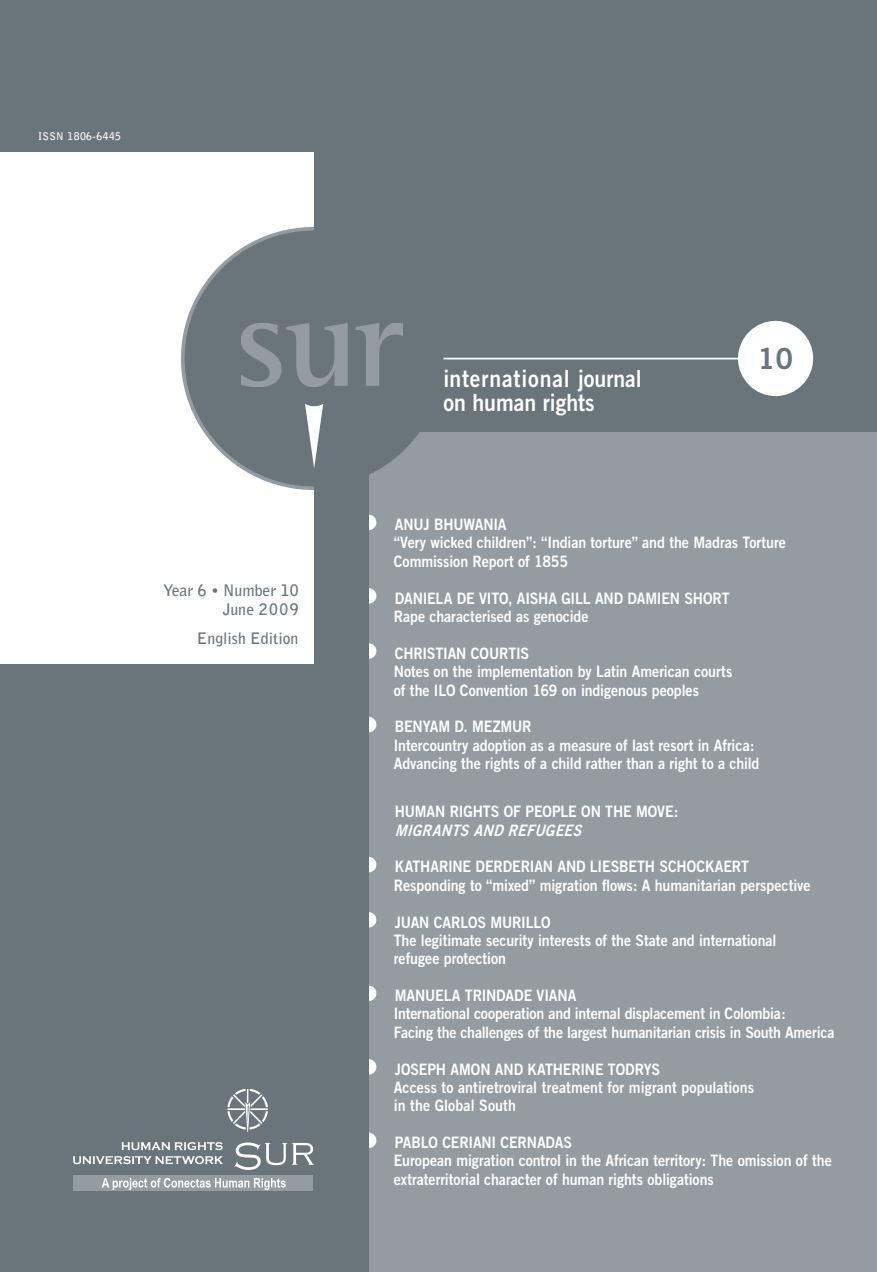
<style>
.page{position:relative;width:877px;height:1272px;background:#fff}
.page>*{position:absolute;margin:0;border:0;box-sizing:border-box;transform-origin:0 0}
.t1{font:29.05px "Trade Gothic Bold Two";color:#6a747b}
.t2{font:23.62px/24px "Trade Gothic Bold Two";color:#fff;scale:.9 1}
.CAPA_TIT{font:15.75px/18.4px "Trade Gothic Bold Two";letter-spacing:-.005em;color:#fff;scale:.9 1}
.CAPA_AUTOR{font:15.75px "Trade Gothic Bold Two";letter-spacing:-.01em;color:#fff;scale:.9 1}
.CAPA_AUTOR-2{font:italic 15.75px "Trade Gothic Bold Two";color:#fff;scale:.9 1}
.CAPA_ANO1{font:700 15.75px "Bell Gothic Std";color:#6a747b}
.capaREVISTA_DE{font:700 15.75px "Bell Gothic Std";color:#6a747b}
.CAPA_ANO1-2{font:700 15.75px "Bell Gothic Std";letter-spacing:.06em;color:#6a747b}
.t3{font:700 10.5px "Bell Gothic Std";letter-spacing:.04em;color:#fff}
</style>
<div class="page">
<div style="left:0;top:0;width:877px;height:1271px;background:#6a747b"></div>
<div style="left:0;top:152px;width:313px;height:512px;background:#fff"></div>
<div style="left:369px;top:432px;width:508px;height:839px;background:#959ca1"></div>
<div style="left:184px;top:228px;width:259px;height:259px;background:#6a747b;border-radius:50%"></div>
<img style="left:313px;top:404px;width:10px;height:63px">
<img style="left:182px;top:227px;width:131px;height:262px">
<img style="left:241px;top:323px;width:161px;height:64px">
<hr style="left:443px;top:358px;width:311px;height:1px;background:#fff">
<div style="left:738px;top:321px;width:75px;height:75px;background:#fff;border-radius:50%"></div>
<div style="left:73px;top:1175px;width:239px;height:15px;background:#959ca1"></div>
<img style="left:74px;top:1089px;width:239px;height:100px">
<svg style="left:369px;top:514px;width:7px;height:16px"></svg>
<svg style="left:369px;top:588px;width:7px;height:15px"></svg>
<svg style="left:369px;top:643px;width:7px;height:15px"></svg>
<svg style="left:369px;top:717px;width:7px;height:15px"></svg>
<svg style="left:369px;top:857px;width:7px;height:15px"></svg>
<svg style="left:369px;top:912px;width:7px;height:15px"></svg>
<svg style="left:369px;top:985px;width:7px;height:16px"></svg>
<svg style="left:369px;top:1059px;width:7px;height:15px"></svg>
<svg style="left:369px;top:1132px;width:7px;height:16px"></svg>
<p class="t3" style="left:38px;top:130px;width:85px">ISSN 1806-6445</p>
<p class="CAPA_ANO1" style="left:163px;top:581px;width:137px">Year 6 • Number 10</p>
<p class="CAPA_ANO1-2" style="left:223px;top:600px;width:77px">June 2009</p>
<p class="capaREVISTA_DE" style="left:197px;top:629px;width:103px">English Edition</p>
<p class="t2" style="left:443px;top:366px;width:222px">international journal on human rights</p>
<p class="t1" style="left:757px;top:341px;width:37px">10</p>
<p class="CAPA_AUTOR" style="left:395px;top:514px;width:126px">ANUJ BHUWANIA</p>
<p class="CAPA_TIT" style="left:394px;top:533px;width:437px">“Very wicked children”: “Indian torture” and the Madras Torture<br>Commission Report of 1855</p>
<p class="CAPA_AUTOR" style="left:395px;top:588px;width:373px">DANIELA DE VITO, AISHA GILL AND DAMIEN SHORT</p>
<p class="CAPA_TIT" style="left:394px;top:607px;width:218px">Rape characterised as genocide</p>
<p class="CAPA_AUTOR" style="left:395px;top:643px;width:151px">CHRISTIAN COURTIS</p>
<p class="CAPA_TIT" style="left:394px;top:662px;width:378px">Notes on the implementation by Latin American courts of the ILO Convention 169 on indigenous peoples</p>
<p class="CAPA_AUTOR" style="left:395px;top:717px;width:153px">BENYAM D. MEZMUR</p>
<p class="CAPA_TIT" style="left:394px;top:735px;width:408px">Intercountry adoption as a measure of last resort in Africa:<br>Advancing the rights of a child rather than a right to a child</p>
<p class="CAPA_AUTOR" style="left:395px;top:801px;width:317px">HUMAN RIGHTS OF PEOPLE ON THE MOVE:</p>
<p class="CAPA_AUTOR-2" style="left:395px;top:820px;width:214px">MIGRANTS AND REFUGEES</p>
<p class="CAPA_AUTOR" style="left:395px;top:857px;width:395px">KATHARINE DERDERIAN AND LIESBETH SCHOCKAERT</p>
<p class="CAPA_TIT" style="left:394px;top:875px;width:464px">Responding to “mixed” migration flows: A humanitarian perspective</p>
<p class="CAPA_AUTOR" style="left:395px;top:912px;width:175px">JUAN CARLOS MURILLO</p>
<p class="CAPA_TIT" style="left:394px;top:930px;width:426px">The legitimate security interests of the State and international refugee protection</p>
<p class="CAPA_AUTOR" style="left:395px;top:985px;width:203px">MANUELA TRINDADE VIANA</p>
<p class="CAPA_TIT" style="left:394px;top:1004px;width:491px">International cooperation and internal displacement in Colombia:<br>Facing the challenges of the largest humanitarian crisis in South America</p>
<p class="CAPA_AUTOR" style="left:395px;top:1059px;width:296px">JOSEPH AMON AND KATHERINE TODRYS</p>
<p class="CAPA_TIT" style="left:394px;top:1077px;width:402px">Access to antiretroviral treatment for migrant populations in the Global South</p>
<p class="CAPA_AUTOR" style="left:395px;top:1132px;width:198px">PABLO CERIANI CERNADAS</p>
<p class="CAPA_TIT" style="left:394px;top:1151px;width:488px">European migration control in the African territory: The omission of the extraterritorial character of human rights obligations</p>
</div>
